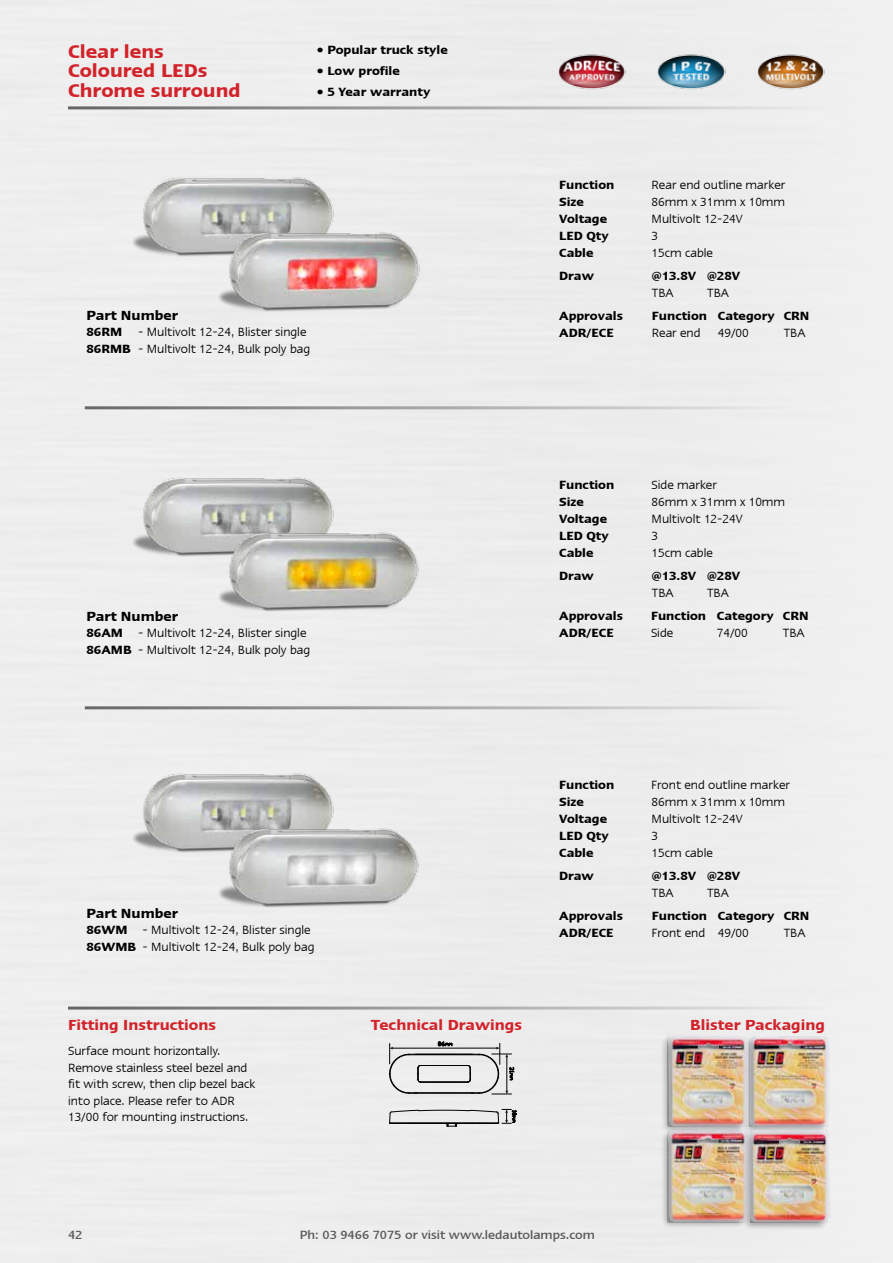
<style>
.page{position:relative;width:893px;height:1263px;background:#ededed}
.page>*{position:absolute;margin:0;border:0;box-sizing:border-box;transform-origin:0 0}
.t1{font:600 21px/19.5px "Linotype Ergo";color:#d2232a}
.t2{font:600 16.5px "Linotype Ergo";color:#d2232a}
.t3{font:600 15px "Linotype Ergo";color:#000}
.t4{font:13.5px/16.5px "Linotype Ergo";color:#000}
.t5{font:600 13.5px "Linotype Ergo";color:#000}
.t6{font:500 13.5px "Linotype Ergo";color:#58595b}
.s1{font-weight:600}
</style>
<div class="page">
<img style="left:132px;top:171px;width:208px;height:100px">
<img style="left:131px;top:472px;width:209px;height:100px">
<img style="left:131px;top:768px;width:209px;height:100px">
<img style="left:757px;top:47px;width:68px;height:50px">
<img style="left:657px;top:47px;width:68px;height:51px">
<img style="left:557px;top:47px;width:68px;height:51px">
<img style="left:217px;top:226px;width:209px;height:100px">
<img style="left:217px;top:526px;width:209px;height:100px">
<img style="left:217px;top:822px;width:209px;height:100px">
<hr style="left:85px;top:406px;width:723px;height:3px;background:#636466">
<hr style="left:85px;top:706px;width:723px;height:3px;background:#636466">
<hr style="left:68px;top:1006px;width:757px;height:3px;background:#636466">
<hr style="left:68px;top:106px;width:757px;height:3px;background:#636466">
<div style="left:742px;top:1036px;width:87px;height:99px;background:#000;opacity:.3"></div>
<img style="left:750px;top:1034px;width:80px;height:96px">
<div style="left:660px;top:1129px;width:88px;height:100px;background:#000;opacity:.3"></div>
<img style="left:667px;top:1128px;width:81px;height:94px">
<div style="left:660px;top:1035px;width:87px;height:100px;background:#000;opacity:.3"></div>
<img style="left:667px;top:1034px;width:80px;height:92px">
<div style="left:742px;top:1130px;width:87px;height:100px;background:#000;opacity:.3"></div>
<div style="left:751px;top:1130px;width:79px;height:92px;background:#000;opacity:.3"></div>
<svg style="left:389px;top:1109px;width:128px;height:18px;background:#c1c1c1"></svg>
<svg style="left:389px;top:1042px;width:125px;height:53px;background:#cacaca"></svg>
<h1 class="t1" style="left:68px;top:41px;width:174px">Clear lens<br>Coloured LEDs<br>Chrome surround</h1>
<p class="t5" style="left:317px;top:42px;width:132px">• Popular truck style</p>
<p class="t5" style="left:317px;top:64px;width:85px">• Low profile</p>
<p class="t5" style="left:317px;top:85px;width:115px">• 5 Year warranty</p>
<p class="t3" style="left:86px;top:307px;width:93px">Part Number</p>
<p class="t4" style="left:86px;top:323px;width:225px;line-height:17px"><span class="s1">86RM</span> - Multivolt 12-24, Blister single<br><span class="s1">86RMB</span> - Multivolt 12-24, Bulk poly bag</p>
<p class="t3" style="left:86px;top:608px;width:93px">Part Number</p>
<p class="t4" style="left:86px;top:624px;width:225px;line-height:17px"><span class="s1">86AM</span> - Multivolt 12-24, Blister single<br><span class="s1">86AMB</span> - Multivolt 12-24, Bulk poly bag</p>
<p class="t3" style="left:86px;top:905px;width:93px">Part Number</p>
<p class="t4" style="left:86px;top:921px;width:229px;line-height:17px"><span class="s1">86WM</span> - Multivolt 12-24, Blister single<br><span class="s1">86WMB</span> - Multivolt 12-24, Bulk poly bag</p>
<p class="t5" style="left:559px;top:177px;width:57px">Function</p>
<p class="t4" style="left:652px;top:176px;width:135px">Rear end outline marker</p>
<p class="t5" style="left:559px;top:194px;width:26px">Size</p>
<p class="t4" style="left:652px;top:193px;width:135px">86mm x 31mm x 10mm</p>
<p class="t5" style="left:559px;top:211px;width:49px">Voltage</p>
<p class="t4" style="left:652px;top:210px;width:93px">Multivolt 12-24V</p>
<p class="t5" style="left:559px;top:228px;width:51px">LED Qty</p>
<p class="t4" style="left:652px;top:227px;width:8px">3</p>
<p class="t5" style="left:559px;top:245px;width:36px">Cable</p>
<p class="t4" style="left:652px;top:244px;width:63px">15cm cable</p>
<p class="t5" style="left:559px;top:268px;width:36px">Draw</p>
<p class="t5" style="left:652px;top:268px;width:90px">@13.8V @28V</p>
<p class="t4" style="left:652px;top:284px;width:23px">TBA</p>
<p class="t4" style="left:707px;top:284px;width:23px">TBA</p>
<p class="t5" style="left:559px;top:308px;width:65px">Approvals</p>
<p class="t5" style="left:652px;top:308px;width:159px">Function Category CRN</p>
<p class="t5" style="left:559px;top:325px;width:56px">ADR/ECE</p>
<p class="t4" style="left:652px;top:324px;width:50px">Rear end</p>
<p class="t4" style="left:718px;top:324px;width:33px">49/00</p>
<p class="t4" style="left:784px;top:324px;width:23px">TBA</p>
<p class="t5" style="left:559px;top:477px;width:57px">Function</p>
<p class="t4" style="left:652px;top:476px;width:67px">Side marker</p>
<p class="t5" style="left:559px;top:494px;width:26px">Size</p>
<p class="t4" style="left:652px;top:493px;width:135px">86mm x 31mm x 10mm</p>
<p class="t5" style="left:559px;top:511px;width:49px">Voltage</p>
<p class="t4" style="left:652px;top:510px;width:93px">Multivolt 12-24V</p>
<p class="t5" style="left:559px;top:528px;width:51px">LED Qty</p>
<p class="t4" style="left:652px;top:527px;width:8px">3</p>
<p class="t5" style="left:559px;top:545px;width:36px">Cable</p>
<p class="t4" style="left:652px;top:544px;width:63px">15cm cable</p>
<p class="t5" style="left:559px;top:568px;width:36px">Draw</p>
<p class="t5" style="left:652px;top:568px;width:90px">@13.8V @28V</p>
<p class="t4" style="left:652px;top:584px;width:23px">TBA</p>
<p class="t4" style="left:707px;top:584px;width:23px">TBA</p>
<p class="t5" style="left:559px;top:608px;width:65px">Approvals</p>
<p class="t5" style="left:651px;top:608px;width:159px">Function Category CRN</p>
<p class="t5" style="left:559px;top:625px;width:56px">ADR/ECE</p>
<p class="t4" style="left:651px;top:624px;width:24px">Side</p>
<p class="t4" style="left:717px;top:624px;width:33px">74/00</p>
<p class="t4" style="left:783px;top:624px;width:23px">TBA</p>
<p class="t5" style="left:559px;top:777px;width:57px">Function</p>
<p class="t4" style="left:652px;top:776px;width:140px">Front end outline marker</p>
<p class="t5" style="left:559px;top:794px;width:26px">Size</p>
<p class="t4" style="left:652px;top:793px;width:135px">86mm x 31mm x 10mm</p>
<p class="t5" style="left:559px;top:811px;width:49px">Voltage</p>
<p class="t4" style="left:652px;top:810px;width:93px">Multivolt 12-24V</p>
<p class="t5" style="left:559px;top:828px;width:51px">LED Qty</p>
<p class="t4" style="left:652px;top:827px;width:8px">3</p>
<p class="t5" style="left:559px;top:845px;width:36px">Cable</p>
<p class="t4" style="left:652px;top:844px;width:63px">15cm cable</p>
<p class="t5" style="left:559px;top:868px;width:36px">Draw</p>
<p class="t5" style="left:652px;top:868px;width:90px">@13.8V @28V</p>
<p class="t4" style="left:652px;top:884px;width:23px">TBA</p>
<p class="t4" style="left:707px;top:884px;width:23px">TBA</p>
<p class="t5" style="left:559px;top:908px;width:65px">Approvals</p>
<p class="t5" style="left:652px;top:908px;width:159px">Function Category CRN</p>
<p class="t5" style="left:559px;top:925px;width:56px">ADR/ECE</p>
<p class="t4" style="left:652px;top:924px;width:98px">Front end 49/00</p>
<p class="t4" style="left:784px;top:924px;width:23px">TBA</p>
<p class="t2" style="left:68px;top:1016px;width:150px">Fitting Instructions</p>
<p class="t4" style="left:68px;top:1042px;width:189px">Surface mount horizontally.<br>Remove stainless steel bezel and fit with screw, then clip bezel back into place. Please refer to ADR<br>13/00 for mounting instructions.</p>
<p class="t2" style="left:371px;top:1016px;width:153px">Technical Drawings</p>
<p class="t2" style="left:690px;top:1016px;width:136px">Blister Packaging</p>
<p class="t6" style="left:68px;top:1227px;width:16px">42</p>
<p class="t6" style="left:300px;top:1227px;width:297px">Ph: 03 9466 7075 or visit www.ledautolamps.com</p>
</div>
